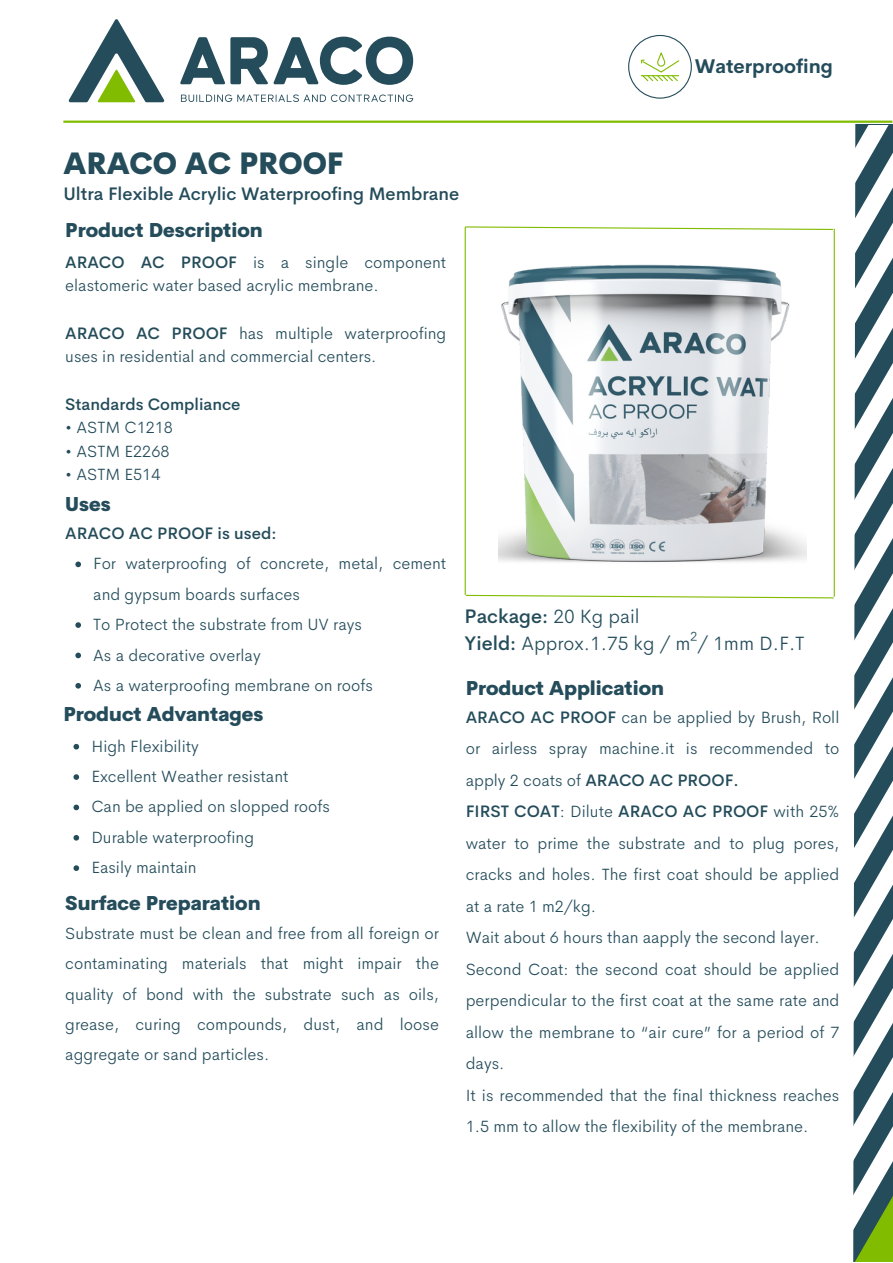
<style>
.page{position:relative;width:893px;height:1263px;background:#fff}
.page>*{position:absolute;margin:0;border:0;box-sizing:border-box;transform-origin:0 0}
.t1{font:800 30px "Cerebri Sans";color:#244c5a}
.t2{font:800 19.5px "Cerebri Sans";color:#244c5a}
.t3{font:300 19.5px "Cerebri Sans";color:#244c5a}
.t4{font:500 19.5px "Cerebri Sans";color:#244c5a}
.t5{font:700 19.5px "Cerebri Sans";color:#244c5a}
.t6{font:500 18px "Cerebri Sans";color:#244c5a}
.t7{font:300 16.5px/31.5px "Cerebri Sans";color:#244c5a}
.t8{font:500 16.5px "Cerebri Sans";color:#244c5a}
.s1{font-weight:500}
.s2{font-weight:300}
</style>
<div class="page">
<svg style="left:68px;top:19px;width:97px;height:83px"></svg>
<svg style="left:180px;top:37px;width:233px;height:48px"></svg>
<svg style="left:181px;top:94px;width:232px;height:8px"></svg>
<hr style="left:63px;top:121px;width:829px;height:2px;background:#81bc00">
<svg style="left:816px;top:120px;width:35px;height:477px"></svg>
<svg style="left:851px;top:120px;width:41px;height:41px"></svg>
<svg style="left:853px;top:161px;width:39px;height:1100px"></svg>
<svg style="left:464px;top:594px;width:370px;height:5px"></svg>
<svg style="left:465px;top:226px;width:369px;height:4px"></svg>
<hr style="left:464px;top:227px;width:2px;height:367px;background:#81bc00">
<hr style="left:833px;top:229px;width:1px;height:367px;background:#81bc00">
<img style="left:498px;top:264px;width:308px;height:298px">
<svg style="left:75px;top:561px;width:6px;height:6px"></svg>
<svg style="left:75px;top:622px;width:6px;height:6px"></svg>
<svg style="left:75px;top:652px;width:6px;height:6px"></svg>
<svg style="left:75px;top:683px;width:6px;height:5px"></svg>
<svg style="left:73px;top:743px;width:6px;height:6px"></svg>
<svg style="left:73px;top:774px;width:6px;height:5px"></svg>
<svg style="left:73px;top:804px;width:6px;height:6px"></svg>
<svg style="left:73px;top:835px;width:6px;height:5px"></svg>
<svg style="left:73px;top:865px;width:6px;height:5px"></svg>
<svg style="left:628px;top:35px;width:63px;height:64px"></svg>
<p class="t1" style="left:63px;top:144px;width:282px">ARACO AC PROOF</p>
<p class="t6" style="left:63px;top:181px;width:397px">Ultra Flexible Acrylic Waterproofing Membrane</p>
<p class="t2" style="left:65px;top:218px;width:199px">Product Description</p>
<p class="t7" style="left:65px;top:250px;width:382px;line-height:23.5px"><span class="s1">ARACO AC PROOF</span> is a single component elastomeric water based acrylic membrane.</p>
<p class="t7" style="left:65px;top:321px;width:382px;line-height:23.5px"><span class="s1">ARACO AC PROOF</span> has multiple waterproofing uses in residential and commercial centers.</p>
<p class="t8" style="left:65px;top:393px;width:177px">Standards Compliance</p>
<p class="t7" style="left:65px;top:411px;width:109px">• ASTM C1218</p>
<p class="t7" style="left:65px;top:435px;width:106px">• ASTM E2268</p>
<p class="t7" style="left:65px;top:459px;width:97px">• ASTM E514</p>
<p class="t2" style="left:65px;top:491px;width:47px">Uses</p>
<p class="t8" style="left:65px;top:522px;width:213px">ARACO AC PROOF is used:</p>
<p class="t5" style="left:694px;top:53px;width:140px">Waterproofing</p>
<p class="t7" style="left:93px;top:548px;width:354px;line-height:30.3px">For waterproofing of concrete, metal, cement and gypsum boards surfaces</p>
<p class="t7" style="left:93px;top:608px;width:270px">To Protect the substrate from UV rays</p>
<p class="t7" style="left:93px;top:639px;width:169px">As a decorative overlay</p>
<p class="t7" style="left:93px;top:669px;width:281px">As a waterproofing membrane on roofs</p>
<p class="t2" style="left:63px;top:701px;width:202px">Product Advantages</p>
<p class="t7" style="left:91px;top:730px;width:109px">High Flexibility</p>
<p class="t7" style="left:91px;top:760px;width:199px">Excellent Weather resistant</p>
<p class="t7" style="left:91px;top:790px;width:240px">Can be applied on slopped roofs</p>
<p class="t7" style="left:91px;top:821px;width:164px">Durable waterproofing</p>
<p class="t7" style="left:91px;top:851px;width:107px">Easily maintain</p>
<p class="t2" style="left:65px;top:890px;width:197px">Surface Preparation</p>
<p class="t7" style="left:65px;top:917px;width:375px;line-height:30.3px;text-align:justify">Substrate must be clean and free from all foreign or contaminating materials that might impair the quality of bond with the substrate such as oils, grease, curing compounds, dust, and loose aggregate or sand particles.</p>
<p class="t4" style="left:464px;top:603px;width:177px">Package: <span class="s2">20 Kg pail</span></p>
<p class="t3" style="left:464px;top:630px;width:341px"><span class="s1">Yield:</span> Approx.1.75 kg / m²/ 1mm D.F.T</p>
<p class="t2" style="left:465px;top:675px;width:200px">Product Application</p>
<p class="t7" style="left:465px;top:701px;width:375px;text-align:justify"><span class="s1">ARACO AC PROOF</span> can be applied by Brush, Roll or airless spray machine.it is recommended to apply 2 coats of <span class="s1">ARACO AC PROOF.</span></p>
<p class="t7" style="left:465px;top:795px;width:375px;text-align:justify"><span class="s1">FIRST COAT</span>: Dilute <span class="s1">ARACO AC PROOF</span> with 25% water to prime the substrate and to plug pores, cracks and holes. The first coat should be applied at a rate 1 m2/kg.</p>
<p class="t7" style="left:465px;top:921px;width:355px">Wait about 6 hours than aapply the second layer.</p>
<p class="t7" style="left:465px;top:952px;width:375px;text-align:justify">Second Coat: the second coat should be applied perpendicular to the first coat at the same rate and allow the membrane to “air cure” for a period of 7 days.</p>
<p class="t7" style="left:465px;top:1078px;width:375px">It is recommended that the final thickness reaches<br>1.5 mm to allow the flexibility of the membrane.</p>
</div>
